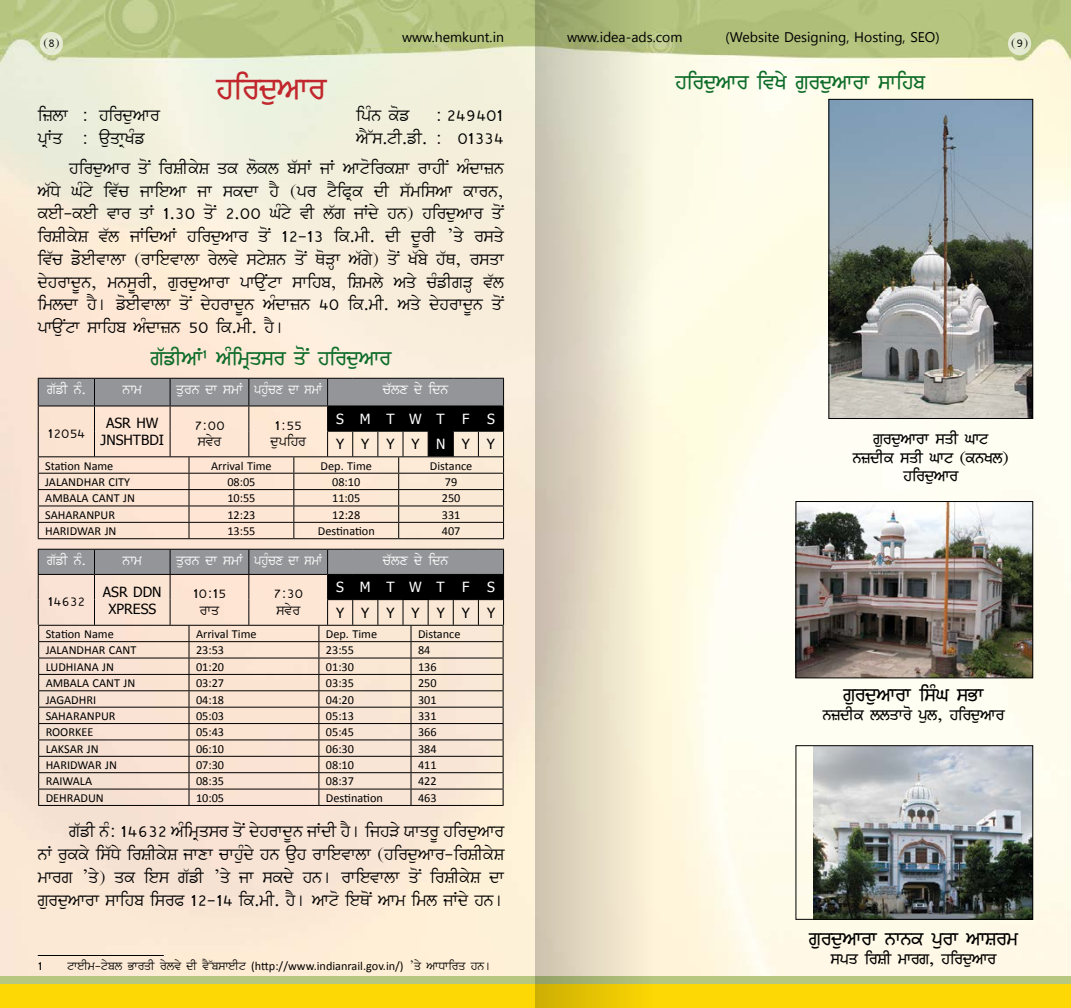
<style>
.page{position:relative;width:1071px;height:1008px;background:#fff}
.page>*{position:absolute;margin:0;border:0;box-sizing:border-box;transform-origin:0 0}
.t1{font:600 31.5px "BA Best";color:#c1272d}
.t2{font:600 21px "BA Best";color:#0d6c29}
.t3{font:600 19.25px "BA Best";color:#000}
.t4{font:17.5px/22.8px "BA Best Normal";color:#000;text-align:right}
.t5{font:600 15.75px/18.9px "BA Best";color:#000;text-align:center}
.t6{font:14px "BA Best Normal";color:#fff}
.t7{font:14px "Segoe UI";color:#000}
.t8{font:14px/16.8px "BA Best Normal";color:#000}
.t9{font:14px/16.8px "Tahoma";color:#000;text-align:center}
.t10{font:14px/25.4px "Tahoma";letter-spacing:1.22em;color:#000;text-align:right}
.t11{font:14px "Tahoma";letter-spacing:1.085em;color:#fff}
.t12{font:12.25px "Calibri";color:#000}
.t13{font:12.25px "BA Best Normal";color:#000}
.s1{color:#fff}
.s2{font-family:"Calibri"}
</style>
<div class="page">
<img style="left:0;top:0;width:1071px;height:976px">
<div style="left:40px;top:32px;width:23px;height:23px;background:#e5ebd4;border-radius:50%"></div>
<div style="left:1008px;top:32px;width:23px;height:23px;background:#e5ead2;border-radius:50%"></div>
<div style="left:0;top:976px;width:536px;height:32px;background:#b7c780"></div>
<div style="left:536px;top:976px;width:535px;height:32px;background:#b7c780"></div>
<div style="left:0;top:985px;width:536px;height:23px;background:#fed804"></div>
<div style="left:536px;top:985px;width:535px;height:23px;background:#fed804"></div>
<svg style="left:38px;top:378px;width:466px;height:160px;background:#ccbcb0"></svg>
<hr style="left:38px;top:538px;width:151px;height:1px;background:#000">
<hr style="left:189px;top:538px;width:105px;height:1px;background:#000">
<hr style="left:294px;top:538px;width:105px;height:1px;background:#000">
<hr style="left:399px;top:538px;width:105px;height:1px;background:#000">
<svg style="left:38px;top:549px;width:466px;height:256px;background:#d7c6b9"></svg>
<hr style="left:38px;top:805px;width:151px;height:1px;background:#000">
<hr style="left:189px;top:805px;width:130px;height:1px;background:#000">
<hr style="left:319px;top:805px;width:92px;height:1px;background:#000">
<hr style="left:411px;top:805px;width:93px;height:1px;background:#000">
<hr style="left:38px;top:955px;width:126px;height:1px;background:#000">
<img style="left:797px;top:503px;width:234px;height:173px">
<div style="left:795px;top:501px;width:238px;height:177px;border:1px solid #000"></div>
<img style="left:813px;top:747px;width:218px;height:171px">
<div style="left:795px;top:745px;width:238px;height:175px;border:1px solid #000"></div>
<img style="left:830px;top:101px;width:201px;height:316px">
<div style="left:828px;top:99px;width:205px;height:320px;border:1px solid #000"></div>
<svg style="left:536px;top:0;width:126px;height:1008px;background:#e1dabe"></svg>
<p class="t13" style="left:43px;top:35px;width:18px">(8)</p>
<p class="t7" style="left:402px;top:28px;width:103px">www.hemkunt.in</p>
<p class="t7" style="left:567px;top:28px;width:117px">www.idea-ads.com</p>
<p class="t7" style="left:726px;top:28px;width:216px">(Website Designing, Hosting, SEO)</p>
<p class="t13" style="left:1011px;top:35px;width:19px">(9)</p>
<h1 class="t1" style="left:216px;top:69px;width:110px">HIRDUAWR</h1>
<p class="t4" style="left:38px;top:105px;width:123px">IZLW : HIRDUAWR</p>
<p class="t4" style="left:356px;top:105px;width:55px">IPMN KOF</p>
<p class="t4" style="left:435px;top:105px;width:70px">: 249401</p>
<p class="t4" style="left:38px;top:128px;width:108px">PRWQ : AUQWRKMF</p>
<p class="t4" style="left:69px;top:125px;width:436px;line-height:29.8px">AY~S.TI.FI. : 01334<br>HIRDUAWR QON IRSIKYS QK LOKL B`SW JW AWTOIRKSW RWHIN AMDWZN</p>
<p class="t4" style="left:38px;top:181px;width:477px;text-align:left">A`DY GMTY IV`C JWIEAW JW SKDW HY (PR TYIPRK DI S`MISAW KWRN, KEI‑KEI VWR QW 1.30 QON 2.00 GMTYVI L`G JWDYHN) HIRDUAWR QON IRSIKYS V`L JWIDAW HIRDUAWR QON 12-13 IK.MI. DI DURI ’QY RSQY IV`C FOEIVWLW (RWIEVWLW RYLVYSTYSN QON QOVHW A`GY) QON K`BYH`Q, RSQW DYHRWDUN, MNSURI, GURDUAWRW PWANUTW SWIHB, ISMLY AQY CMFIGVH V`L IMLDW HY[ FOEIVWLW QON DYHRWDUN AMDWZN 40 IK.MI. AQYDYHRWDUN QON PWAUNTW SWIHB AMDWZN 50 IK.MI. HY[</p>
<p class="t2" style="left:151px;top:345px;width:241px">G`FIAW<sup>1</sup> AMIMRQSR QON HIRDUAWR</p>
<p class="t6" style="left:47px;top:381px;width:40px">G`FI NM.</p>
<p class="t6" style="left:123px;top:381px;width:21px">NWM</p>
<p class="t6" style="left:176px;top:381px;width:148px">QURN DW SMW PHUMCX DW SMW</p>
<p class="t6" style="left:383px;top:381px;width:67px">C`LX DYIDN</p>
<p class="t8" style="left:48px;top:426px;width:38px">12054</p>
<p class="t9" style="left:101px;top:414px;width:65px">ASR HW<br>JNSHTBDI</p>
<p class="t8" style="left:194px;top:417px;width:32px">7:00<br>SVYR</p>
<p class="t8" style="left:271px;top:417px;width:37px;text-align:center">1:55<br>DUPIHR</p>
<p class="t10" style="left:336px;top:406px;width:160px"><span class="s1">S<br></span>YYYY<span class="s1">N</span>YY</p>
<p class="t11" style="left:336px;top:409px;width:135px">SMTWT F</p>
<p class="t12" style="left:45px;top:458px;width:70px">Station Name</p>
<p class="t12" style="left:211px;top:458px;width:62px">Arrival Time</p>
<p class="t12" style="left:321px;top:458px;width:53px">Dep. Time</p>
<p class="t12" style="left:430px;top:458px;width:44px">Distance</p>
<p class="t12" style="left:45px;top:474px;width:86px">JALANDHAR CITY</p>
<p class="t12" style="left:227px;top:474px;width:30px">08:05</p>
<p class="t12" style="left:332px;top:474px;width:30px">08:10</p>
<p class="t12" style="left:445px;top:474px;width:14px">79</p>
<p class="t12" style="left:45px;top:491px;width:91px">AMBALA CANT JN</p>
<p class="t12" style="left:227px;top:491px;width:30px">10:55</p>
<p class="t12" style="left:332px;top:491px;width:30px">11:05</p>
<p class="t12" style="left:442px;top:491px;width:20px">250</p>
<p class="t12" style="left:45px;top:507px;width:71px">SAHARANPUR</p>
<p class="t12" style="left:227px;top:507px;width:30px">12:23</p>
<p class="t12" style="left:332px;top:507px;width:30px">12:28</p>
<p class="t12" style="left:442px;top:507px;width:20px">331</p>
<p class="t12" style="left:45px;top:523px;width:73px">HARIDWAR JN</p>
<p class="t12" style="left:227px;top:523px;width:30px">13:55</p>
<p class="t12" style="left:318px;top:523px;width:59px">Destination</p>
<p class="t12" style="left:442px;top:523px;width:20px">407</p>
<p class="t6" style="left:47px;top:552px;width:40px">G`FI NM.</p>
<p class="t6" style="left:123px;top:552px;width:21px">NWM</p>
<p class="t6" style="left:176px;top:552px;width:148px">QURN DW SMW PHUMCX DW SMW</p>
<p class="t6" style="left:383px;top:552px;width:67px">C`LX DYIDN</p>
<p class="t8" style="left:48px;top:594px;width:38px">14632</p>
<p class="t9" style="left:103px;top:583px;width:60px">ASR DDN<br>XPRESS</p>
<p class="t8" style="left:193px;top:586px;width:34px;text-align:center">10:15<br>RWQ</p>
<p class="t8" style="left:274px;top:586px;width:31px">7:30<br>SVYR</p>
<p class="t11" style="left:336px;top:578px;width:135px">SMTWT F</p>
<p class="t11" style="left:487px;top:578px;width:9px">S</p>
<p class="t10" style="left:336px;top:599px;width:160px">YYYYYYY</p>
<p class="t12" style="left:46px;top:626px;width:70px">Station Name</p>
<p class="t12" style="left:196px;top:626px;width:62px">Arrival Time</p>
<p class="t12" style="left:326px;top:626px;width:53px">Dep. Time</p>
<p class="t12" style="left:418px;top:626px;width:44px">Distance</p>
<p class="t12" style="left:46px;top:643px;width:92px">JALANDHAR CANT</p>
<p class="t12" style="left:196px;top:643px;width:30px">23:53</p>
<p class="t12" style="left:326px;top:643px;width:30px">23:55</p>
<p class="t12" style="left:418px;top:643px;width:14px">84</p>
<p class="t12" style="left:46px;top:659px;width:70px">LUDHIANA JN</p>
<p class="t12" style="left:196px;top:659px;width:30px">01:20</p>
<p class="t12" style="left:326px;top:659px;width:30px">01:30</p>
<p class="t12" style="left:418px;top:659px;width:20px">136</p>
<p class="t12" style="left:46px;top:675px;width:91px">AMBALA CANT JN</p>
<p class="t12" style="left:196px;top:675px;width:30px">03:27</p>
<p class="t12" style="left:326px;top:675px;width:30px">03:35</p>
<p class="t12" style="left:418px;top:675px;width:20px">250</p>
<p class="t12" style="left:46px;top:692px;width:52px">JAGADHRI</p>
<p class="t12" style="left:196px;top:692px;width:30px">04:18</p>
<p class="t12" style="left:326px;top:692px;width:30px">04:20</p>
<p class="t12" style="left:418px;top:692px;width:20px">301</p>
<p class="t12" style="left:46px;top:708px;width:71px">SAHARANPUR</p>
<p class="t12" style="left:196px;top:708px;width:30px">05:03</p>
<p class="t12" style="left:326px;top:708px;width:30px">05:13</p>
<p class="t12" style="left:418px;top:708px;width:20px">331</p>
<p class="t12" style="left:46px;top:725px;width:49px">ROORKEE</p>
<p class="t12" style="left:196px;top:725px;width:30px">05:43</p>
<p class="t12" style="left:326px;top:725px;width:30px">05:45</p>
<p class="t12" style="left:418px;top:725px;width:20px">366</p>
<p class="t12" style="left:46px;top:741px;width:55px">LAKSAR JN</p>
<p class="t12" style="left:196px;top:741px;width:30px">06:10</p>
<p class="t12" style="left:326px;top:741px;width:30px">06:30</p>
<p class="t12" style="left:418px;top:741px;width:20px">384</p>
<p class="t12" style="left:46px;top:757px;width:73px">HARIDWAR JN</p>
<p class="t12" style="left:196px;top:757px;width:30px">07:30</p>
<p class="t12" style="left:326px;top:757px;width:30px">08:10</p>
<p class="t12" style="left:418px;top:757px;width:20px">411</p>
<p class="t12" style="left:46px;top:774px;width:48px">RAIWALA</p>
<p class="t12" style="left:196px;top:774px;width:30px">08:35</p>
<p class="t12" style="left:326px;top:774px;width:30px">08:37</p>
<p class="t12" style="left:418px;top:774px;width:20px">422</p>
<p class="t12" style="left:46px;top:790px;width:60px">DEHRADUN</p>
<p class="t12" style="left:196px;top:790px;width:30px">10:05</p>
<p class="t12" style="left:326px;top:790px;width:59px">Destination</p>
<p class="t12" style="left:418px;top:790px;width:20px">463</p>
<p class="t4" style="left:38px;top:821px;width:468px;text-align:justify;text-indent:32px">G`FI NM: 14632 AMIMRQSR QON DYHRWDUN JWDI HY[ IJHVYXWQRU HIRDUAWR NW RUKKYIS`DYIRSIKYS JWXW CWHUMDYHN AUH RWIEVWLW (HIRDUAWR-IRSIKYS MWRG ’QY) QK IES G`FI ’QYJW SKDYHN[ RWIEVWLW QON IRSIKYS DW GURDUAWRW SWIHB ISRP 12-14 IK.MI. HY[ AWTO IEQON AWM IML JWDYHN[</p>
<p class="t13" style="left:38px;top:959px;width:6px">1</p>
<p class="t13" style="left:68px;top:959px;width:425px">TWEIM-TYBL BWRQI RYLVYDI VY~BSWEIT <span class="s2">(http://www.indianrail.gov.in/)</span> ’QYAWDWIRQ HN[</p>
<p class="t2" style="left:675px;top:69px;width:251px">HIRDUAWR IVKYGURDUAWRW SWIHB</p>
<p class="t5" style="left:853px;top:430px;width:157px">GURDUAWRW SQI GWT<br>NZDIK SQI GWT (KNKL)<br>HIRDUAWR</p>
<p class="t3" style="left:843px;top:683px;width:142px">GURDUAWRW ISMG SBW</p>
<p class="t5" style="left:823px;top:706px;width:183px">NZDIK LLQWRO PUL, HIRDUAWR</p>
<p class="t3" style="left:809px;top:927px;width:210px">GURDUAWRW NWNK PURW AWSRM</p>
<p class="t5" style="left:831px;top:950px;width:167px">SPQ IRSI MWRG, HIRDUAWR</p>
</div>
